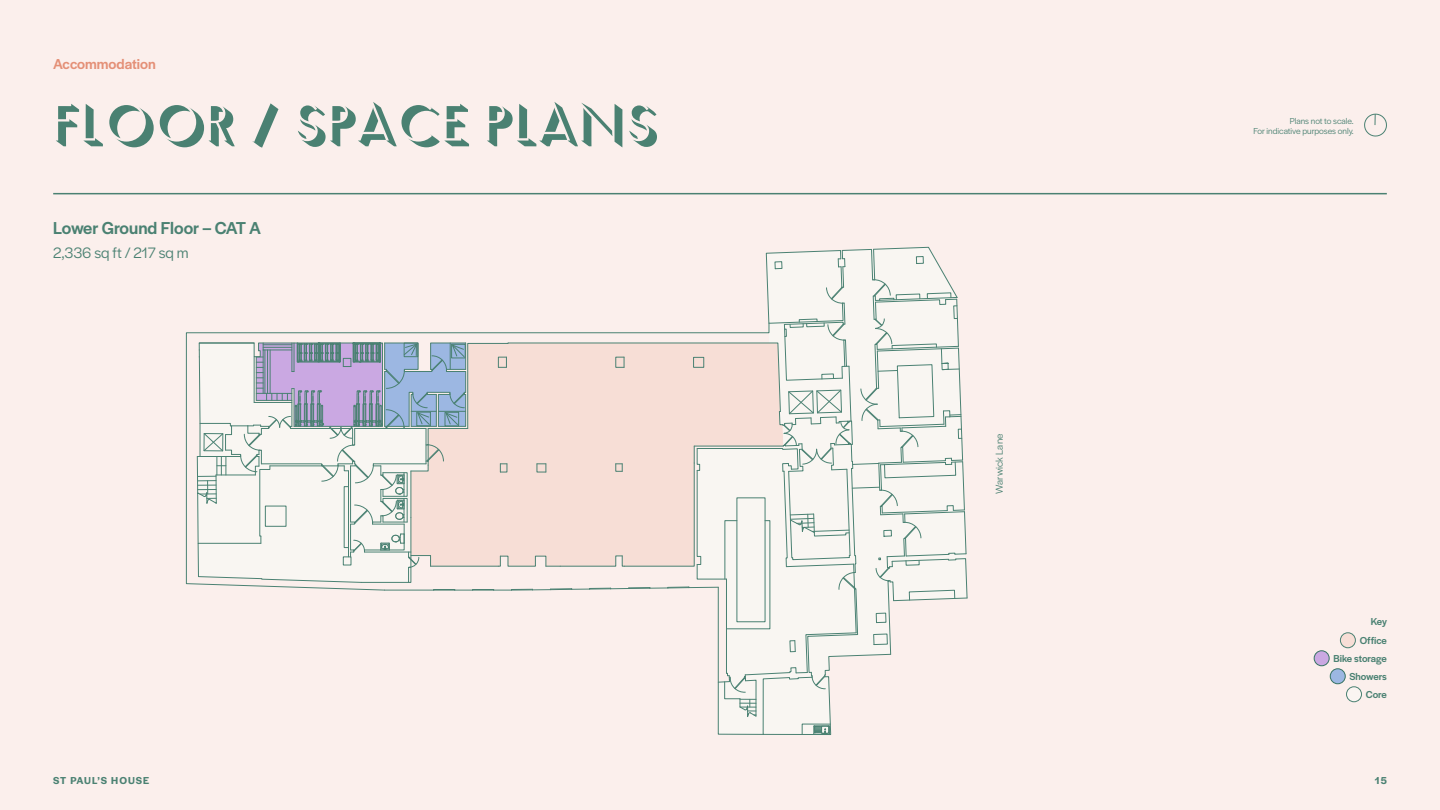
<style>
.page{position:relative;width:1440px;height:810px;background:#fbefec}
.page>*{position:absolute;margin:0;border:0;box-sizing:border-box;transform-origin:0 0}
.t1{font:52.5px "Semplicita Ombra";color:#4a8172}
.t2{font:500 18px "Halyard Display";color:#4a8172}
.t3{font:15.75px "Halyard Display";letter-spacing:-.005em;color:#4a8172}
.t4{font:500 15px "Halyard Display";color:#e49077}
.t5{font:500 10.5px/18.1px "Halyard Display";color:#4a8172;text-align:right}
.t6{font:600 10.5px "Halyard Display";letter-spacing:.095em;color:#4a8172}
.t7{font:10.5px "Halyard Display";letter-spacing:.01em;color:#4a8172}
.t8{font:9px/10.5px "Halyard Display";color:#4a8172;text-align:right}
</style>
<div class="page">
<svg style="left:1364px;top:113px;width:23px;height:24px"></svg>
<svg style="left:197px;top:247px;width:770px;height:488px"></svg>
<hr style="left:53px;top:193px;width:1334px;height:1px;background:#4a8172">
<div style="left:1340px;top:633px;width:15px;height:15px;background:#f7ded6;border-radius:50%"></div>
<div style="left:1340px;top:633px;width:16px;height:15px;border:1px solid #4a8172;border-radius:50%"></div>
<div style="left:1314px;top:651px;width:15px;height:15px;background:#caa8e2;border-radius:50%"></div>
<div style="left:1314px;top:651px;width:15px;height:15px;border:1px solid #367363;border-radius:50%"></div>
<div style="left:1330px;top:669px;width:15px;height:15px;background:#9cb7e2;border-radius:50%"></div>
<div style="left:1330px;top:669px;width:15px;height:15px;border:1px solid #367363;border-radius:50%"></div>
<div style="left:1347px;top:687px;width:15px;height:15px;background:#faf5f2;border-radius:50%"></div>
<div style="left:1346px;top:687px;width:16px;height:15px;border:1px solid #4a8172;border-radius:50%"></div>
<h3 class="t4" style="left:53px;top:54px;width:104px">Accommodation</h3>
<h1 class="t1" style="left:53px;top:91px;width:607px">FLOOR / SPACE PLANS</h1>
<h2 class="t2" style="left:53px;top:215px;width:209px">Lower Ground Floor – CAT A</h2>
<h3 class="t3" style="left:53px;top:242px;width:137px">2,336 sq ft / 217 sq m</h3>
<p class="t7" style="left:992px;top:494px;width:61px;rotate:-90deg">Warwick Lane</p>
<p class="t8" style="left:1253px;top:115px;width:102px">Plans not to scale.<br>For indicative purposes only.</p>
<p class="t5" style="left:1333px;top:612px;width:55px">Key<br>Office<br>Bike storage<br>Showers<br>Core</p>
<p class="t6" style="left:53px;top:773px;width:98px">ST PAUL’S HOUSE</p>
<p class="t6" style="left:1375px;top:773px;width:14px">15</p>
</div>
